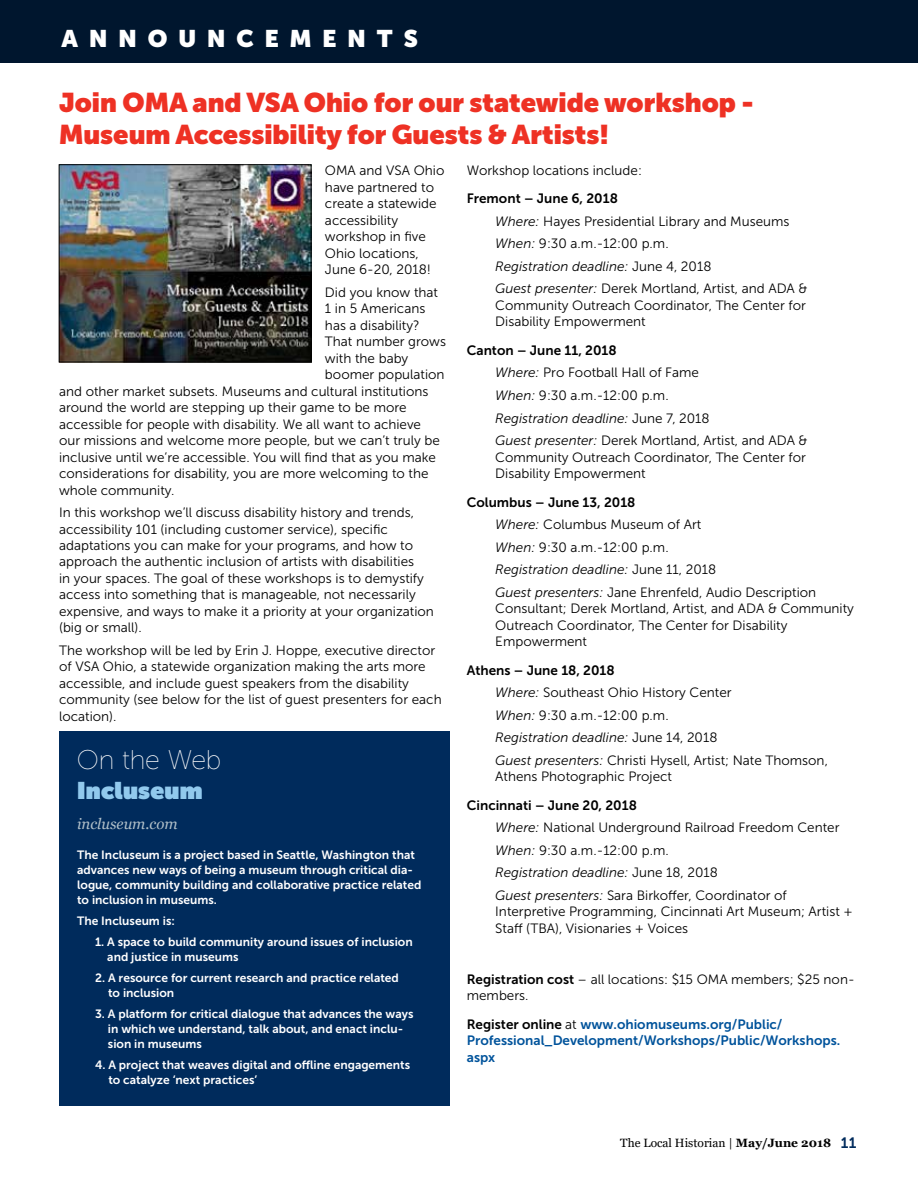
<style>
.page{position:relative;width:918px;height:1188px;background:#fff}
.page>*{position:absolute;margin:0;border:0;box-sizing:border-box;transform-origin:0 0}
.t1{font:900 27px/31.5px "Museo Sans Display";color:#ee3124}
.t2{font:300 27px "Museo Sans Display";letter-spacing:.02em;color:#fff}
.t3{font:900 24px "Museo Sans Display";letter-spacing:.46em;color:#fff}
.t4{font:900 24px "Museo Sans Display";letter-spacing:.01em;color:#91c9ed}
.t5{font:italic 15px "Georgia";color:#b1c0c9}
.t6{font:13.5px/16.5px "Museo Sans 300";color:#000}
.t7{font:13.5px/16.5px "Museo Sans 700";color:#00539b}
.t8{font:13.5px "Museo Sans 700";color:#000}
.t9{font:12px/15px "Museo Sans 700";color:#fff}
.t10{font:12px "Georgia";color:#000}
.s1{font-style:italic}
.s2{font-family:"Museo Sans 700"}
.s3{color:#000}
.s4{font-family:"Museo Sans 300";color:#000}
.s5{font-weight:700}
.s6{font-family:"Museo Sans 700";font-size:15px;color:#002b5c}
</style>
<div class="page">
<div style="left:0;top:0;width:918px;height:63px;background:#00162e"></div>
<img style="left:61px;top:166px;width:248px;height:194px">
<div style="left:59px;top:164px;width:252px;height:198px;border:1px solid #000"></div>
<div style="left:59px;top:731px;width:391px;height:375px;background:#002b5c"></div>
<h2 class="t3" style="left:62px;top:25px;width:358px">ANNOUNCEMENTS</h2>
<h1 class="t1" style="left:59px;top:87px;width:696px">Join OMA and VSA Ohio for our statewide workshop -<br>Museum Accessibility for Guests &amp; Artists!</h1>
<p class="t6" style="left:325px;top:162px;width:121px">OMA and VSA Ohio have partnered to create a statewide accessibility workshop in five<br>Ohio locations,<br>June 6-20, 2018!</p>
<p class="t6" style="left:325px;top:284px;width:115px">Did you know that</p>
<p class="t6" style="left:325px;top:300px;width:102px">1 in 5 Americans</p>
<p class="t6" style="left:325px;top:317px;width:96px">has a disability?</p>
<p class="t6" style="left:325px;top:333px;width:123px">That number grows</p>
<p class="t6" style="left:325px;top:350px;width:85px">with the baby</p>
<p class="t6" style="left:325px;top:366px;width:121px">boomer population</p>
<p class="t6" style="left:59px;top:383px;width:371px">and other market subsets. Museums and cultural institutions</p>
<p class="t6" style="left:59px;top:399px;width:349px">around the world are stepping up their game to be more</p>
<p class="t6" style="left:59px;top:416px;width:363px">accessible for people with disability. We all want to achieve</p>
<p class="t6" style="left:59px;top:432px;width:382px">our missions and welcome more people, but we can’t truly be</p>
<p class="t6" style="left:59px;top:449px;width:378px">inclusive until we’re accessible. You will find that as you make</p>
<p class="t6" style="left:59px;top:465px;width:371px">considerations for disability, you are more welcoming to the</p>
<p class="t6" style="left:59px;top:482px;width:117px">whole community.</p>
<p class="t6" style="left:59px;top:504px;width:376px">In this workshop we’ll discuss disability history and trends, accessibility 101 (including customer service), specific adaptations you can make for your programs, and how to approach the authentic inclusion of artists with disabilities<br>in your spaces. The goal of these workshops is to demystify access into something that is manageable, not necessarily expensive, and ways to make it a priority at your organization (big or small).</p>
<p class="t6" style="left:59px;top:642px;width:384px">The workshop will be led by Erin J. Hoppe, executive director of VSA Ohio, a statewide organization making the arts more accessible, and include guest speakers from the disability community (see below for the list of guest presenters for each location).</p>
<p class="t6" style="left:467px;top:162px;width:177px">Workshop locations include:</p>
<p class="t8" style="left:467px;top:191px;width:153px">Fremont – June 6, 2018</p>
<p class="t6" style="left:495px;top:210px;width:314px;line-height:22.5px"><span class="s1">Where:</span> Hayes Presidential Library and Museums <span class="s1">When:</span> 9:30 a.m.-12:00 p.m.<br><span class="s1">Registration deadline:</span> June 4, 2018<br><span class="s1">Guest presenter:</span> Derek Mortland, Artist, and ADA &amp;</p>
<p class="t6" style="left:495px;top:297px;width:312px">Community Outreach Coordinator, The Center for<br>Disability Empowerment</p>
<p class="t8" style="left:467px;top:343px;width:151px">Canton – June 11, 2018</p>
<p class="t6" style="left:495px;top:362px;width:314px;line-height:22.5px"><span class="s1">Where:</span> Pro Football Hall of Fame<br><span class="s1">When:</span> 9:30 a.m.-12:00 p.m.<br><span class="s1">Registration deadline:</span> June 7, 2018<br><span class="s1">Guest presenter:</span> Derek Mortland, Artist, and ADA &amp;</p>
<p class="t6" style="left:495px;top:449px;width:312px">Community Outreach Coordinator, The Center for<br>Disability Empowerment</p>
<p class="t8" style="left:467px;top:494px;width:170px">Columbus – June 13, 2018</p>
<p class="t6" style="left:495px;top:513px;width:322px;line-height:22.5px"><span class="s1">Where:</span> Columbus Museum of Art<br><span class="s1">When:</span> 9:30 a.m.-12:00 p.m.<br><span class="s1">Registration deadline:</span> June 11, 2018<br><span class="s1">Guest presenters:</span> Jane Ehrenfeld, Audio Description</p>
<p class="t6" style="left:495px;top:600px;width:360px">Consultant; Derek Mortland, Artist, and ADA &amp; Community<br>Outreach Coordinator, The Center for Disability<br>Empowerment</p>
<p class="t8" style="left:467px;top:662px;width:149px">Athens – June 18, 2018</p>
<p class="t6" style="left:495px;top:681px;width:334px;line-height:22.5px"><span class="s1">Where:</span> Southeast Ohio History Center<br><span class="s1">When:</span> 9:30 a.m.-12:00 p.m.<br><span class="s1">Registration deadline:</span> June 14, 2018<br><span class="s1">Guest presenters:</span> Christi Hysell, Artist; Nate Thomson,</p>
<p class="t6" style="left:495px;top:768px;width:178px">Athens Photographic Project</p>
<p class="t8" style="left:467px;top:797px;width:172px">Cincinnati – June 20, 2018</p>
<p class="t6" style="left:495px;top:816px;width:346px;line-height:22.5px"><span class="s1">Where:</span> National Underground Railroad Freedom Center <span class="s1">When:</span> 9:30 a.m.-12:00 p.m.<br><span class="s1">Registration deadline:</span> June 18, 2018<br><span class="s1">Guest presenters:</span> Sara Birkoffer, Coordinator of</p>
<p class="t6" style="left:495px;top:903px;width:359px">Interpretive Programming, Cincinnati Art Museum; Artist +<br>Staff (TBA), Visionaries + Voices</p>
<p class="t6" style="left:467px;top:971px;width:389px"><span class="s2">Registration cost</span> – all locations: $15 OMA members; $25 non&shy;members.</p>
<p class="t7" style="left:467px;top:1016px;width:375px"><span class="s3">Register online</span> <span class="s4">at</span> www.ohiomuseums.org/Public/<br>Professional_Development/Workshops/Public/Workshops. aspx</p>
<h1 class="t2" style="left:77px;top:746px;width:145px">On the Web</h1>
<h2 class="t4" style="left:77px;top:777px;width:127px">Incluseum</h2>
<p class="t5" style="left:77px;top:815px;width:102px">incluseum.com</p>
<p class="t9" style="left:77px;top:848px;width:346px">The Incluseum is a project based in Seattle, Washington that advances new ways of being a museum through critical dia&shy;logue, community building and collaborative practice related to inclusion in museums.</p>
<p class="t9" style="left:77px;top:914px;width:99px">The Incluseum is:</p>
<p class="t9" style="left:107px;top:935px;width:307px;text-indent:-12px">1. A space to build community around issues of inclusion and justice in museums</p>
<p class="t9" style="left:108px;top:971px;width:292px;text-indent:-13px">2. A resource for current research and practice related to inclusion</p>
<p class="t9" style="left:108px;top:1007px;width:307px;text-indent:-13px">3. A platform for critical dialogue that advances the ways in which we understand, talk about, and enact inclu&shy;sion in museums</p>
<p class="t9" style="left:108px;top:1058px;width:303px;text-indent:-13px">4. A project that weaves digital and offline engagements to catalyze ‘next practices’</p>
<p class="t10" style="left:620px;top:1136px;width:238px">The Local Historian | <span class="s5">May/June 2018</span> <span class="s6">11</span></p>
</div>
